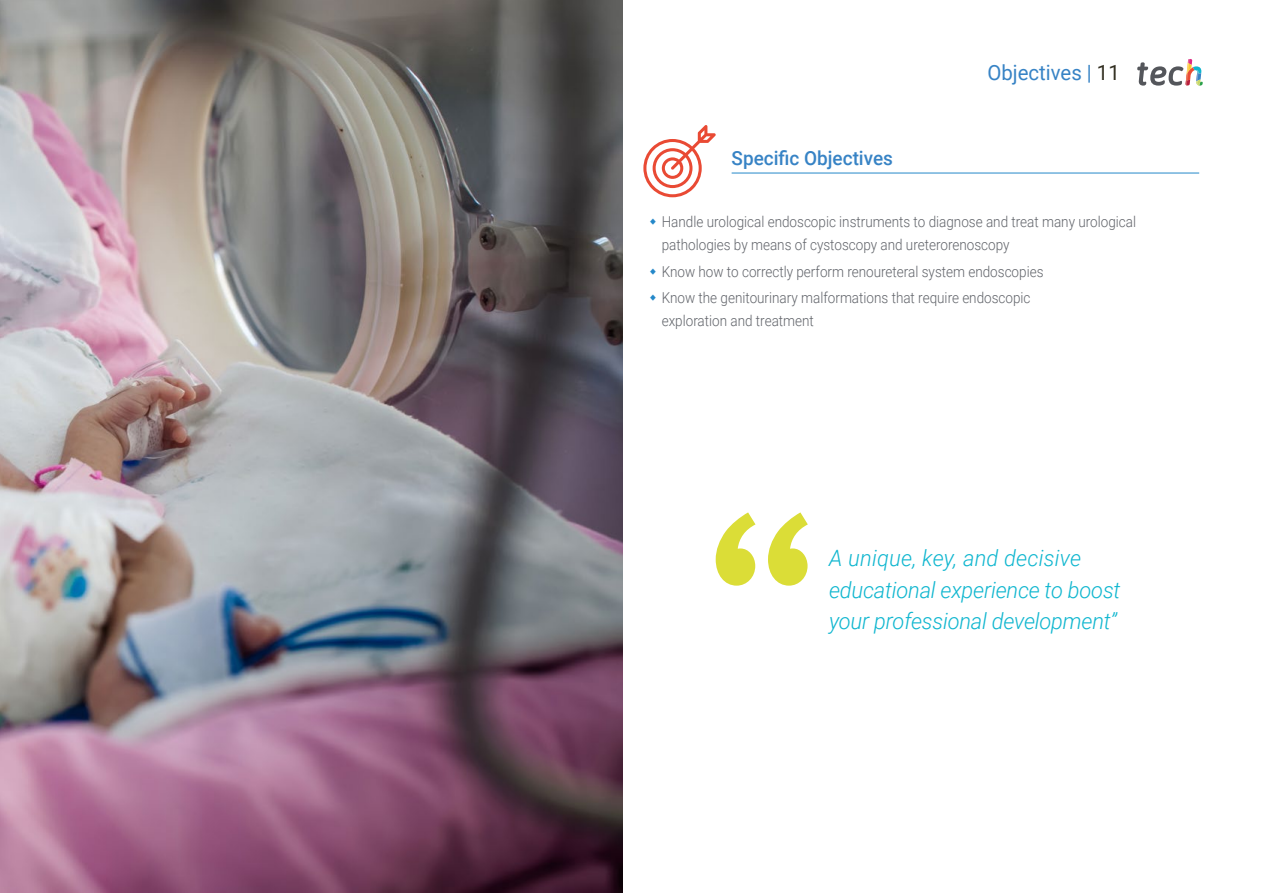
<style>
.page{position:relative;width:1263px;height:893px;background:#fff}
.page>*{position:absolute;margin:0;border:0;box-sizing:border-box;transform-origin:0 0}
.t1{font:italic 300 22.5px/31.5px "Roboto";letter-spacing:-.01em;color:#0fb6cf}
.t2{font:21px "Roboto";color:#3783c5}
.t3{font:500 19.5px "Roboto";color:#3783c5}
.t4{font:300 15px/22.5px "Roboto";color:#61646a;scale:.9 1}
.s1{color:#312e20}
</style>
<div class="page">
<img style="left:0;top:0;width:622px;height:893px">
<svg style="left:1137px;top:59px;width:66px;height:27px"></svg>
<hr style="left:732px;top:173px;width:467px;height:1px;background:#2488c9">
<svg style="left:643px;top:125px;width:73px;height:72px"></svg>
<svg style="left:716px;top:512px;width:92px;height:74px"></svg>
<h3 class="t3" style="left:732px;top:144px;width:163px">Specific Objectives</h3>
<h2 class="t2" style="left:987px;top:57px;width:134px">Objectives | <span class="s1">11</span></h2>
<p class="t4" style="left:662px;top:210px;width:528px">Handle urological endoscopic instruments to diagnose and treat many urological pathologies by means of cystoscopy and ureterorenoscopy</p>
<p class="t4" style="left:662px;top:257px;width:426px;line-height:26.7px">Know how to correctly perform renoureteral system endoscopies<br>Know the genitourinary malformations that require endoscopic</p>
<p class="t4" style="left:662px;top:309px;width:171px">exploration and treatment</p>
<h1 class="t1" style="left:829px;top:542px;width:293px">A unique, key, and decisive educational experience to boost your professional development”</h1>
</div>
